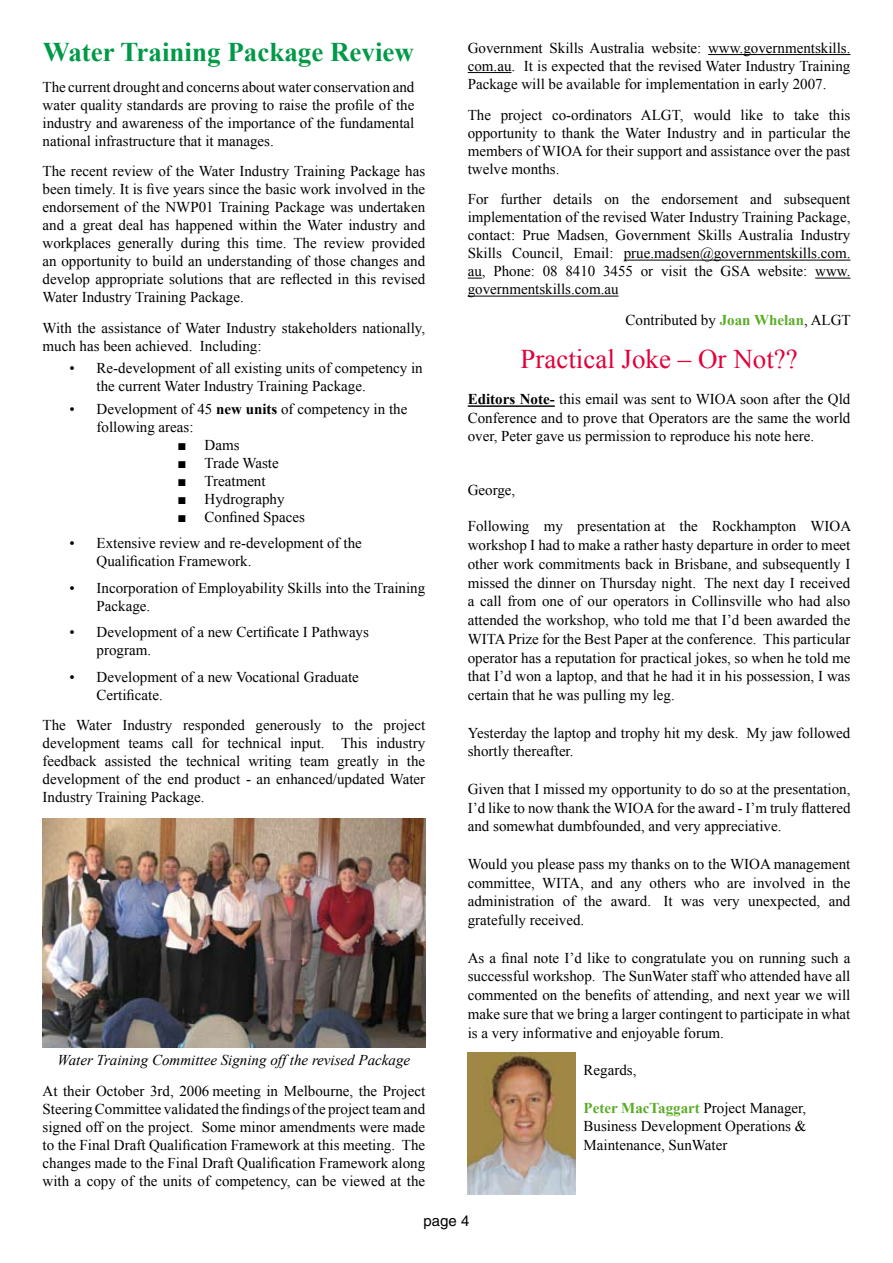
<style>
.page{position:relative;width:893px;height:1263px;background:#fff}
.page>*{position:absolute;margin:0;border:0;box-sizing:border-box;transform-origin:0 0}
.t1{font:700 27px "Times New Roman";color:#009947}
.t2{font:27px "Times New Roman";color:#e2003b}
.t3{font:15px/18px "Times New Roman";color:#000;text-align:justify}
.t4{font:italic 15px "Times New Roman";color:#000}
.t5{font:15px "Helvetica";color:#000}
.s1{font-weight:700}
.s2{font-weight:700;color:#5bac26}
</style>
<div class="page">
<img style="left:43px;top:818px;width:382px;height:229px">
<hr style="left:708px;top:54px;width:142px;height:1px;background:#000">
<hr style="left:468px;top:72px;width:43px;height:1px;background:#000">
<hr style="left:624px;top:260px;width:226px;height:1px;background:#000">
<svg style="left:468px;top:278px;width:14px;height:1px"></svg>
<hr style="left:815px;top:278px;width:35px;height:1px;background:#000">
<hr style="left:468px;top:296px;width:151px;height:1px;background:#000">
<hr style="left:468px;top:405px;width:87px;height:2px;background:#000">
<img style="left:468px;top:1053px;width:107px;height:142px">
<h1 class="t1" style="left:43px;top:33px;width:373px">Water Training Package Review</h1>
<p class="t3" style="left:43px;top:77px;width:373px">The current drought and concerns about water conservation and water quality standards are proving to raise the profile of the industry and awareness of the importance of the fundamental national infrastructure that it manages.</p>
<p class="t3" style="left:43px;top:162px;width:384px">The recent review of the Water Industry Training Package has been timely. It is five years since the basic work involved in the endorsement of the NWP01 Training Package was undertaken and a great deal has happened within the Water industry and workplaces generally during this time. The review provided an opportunity to build an understanding of those changes and develop appropriate solutions that are reflected in this revised Water Industry Training Package.</p>
<p class="t3" style="left:43px;top:319px;width:384px">With the assistance of Water Industry stakeholders nationally, much has been achieved. Including:</p>
<p class="t3" style="left:97px;top:359px;width:328px;text-indent:-27px">• Re-development of all existing units of competency in the current Water Industry Training Package.</p>
<p class="t3" style="left:97px;top:399px;width:312px;text-indent:-27px">• Development of 45 <span class="s1">new units</span> of competency in the following areas:</p>
<p class="t3" style="left:178px;top:435px;width:63px">■ Dams</p>
<p class="t3" style="left:178px;top:453px;width:103px">■ Trade Waste</p>
<p class="t3" style="left:178px;top:471px;width:90px">■ Treatment</p>
<p class="t3" style="left:178px;top:489px;width:108px">■ Hydrography</p>
<p class="t3" style="left:178px;top:507px;width:129px">■ Confined Spaces</p>
<p class="t3" style="left:97px;top:534px;width:267px;text-indent:-27px">• Extensive review and re-development of the<br>Qualification Framework.</p>
<p class="t3" style="left:97px;top:578px;width:330px;text-indent:-27px">• Incorporation of Employability Skills into the Training<br>Package.</p>
<p class="t3" style="left:97px;top:623px;width:274px;text-indent:-27px">• Development of a new Certificate I Pathways program.</p>
<p class="t3" style="left:97px;top:667px;width:264px;text-indent:-27px">• Development of a new Vocational Graduate<br>Certificate.</p>
<p class="t3" style="left:43px;top:716px;width:384px">The Water Industry responded generously to the project development teams call for technical input. This industry feedback assisted the technical writing team greatly in the development of the end product - an enhanced/updated Water Industry Training Package.</p>
<p class="t4" style="left:58px;top:1050px;width:354px">Water Training Committee Signing off the revised Package</p>
<p class="t3" style="left:43px;top:1082px;width:384px">At their October 3rd, 2006 meeting in Melbourne, the Project Steering Committee validated the findings of the project team and signed off on the project. Some minor amendments were made to the Final Draft Qualification Framework at this meeting. The changes made to the Final Draft Qualification Framework along with a copy of the units of competency, can be viewed at the</p>
<p class="t3" style="left:468px;top:39px;width:384px">Government Skills Australia website: www.governmentskills. com.au. It is expected that the revised Water Industry Training Package will be available for implementation in early 2007.</p>
<p class="t3" style="left:468px;top:105px;width:384px">The project co-ordinators ALGT, would like to take this opportunity to thank the Water Industry and in particular the members of WIOA for their support and assistance over the past twelve months.</p>
<p class="t3" style="left:468px;top:190px;width:384px">For further details on the endorsement and subsequent implementation of the revised Water Industry Training Package, contact: Prue Madsen, Government Skills Australia Industry Skills Council, Email: prue.madsen@governmentskills.com. au, Phone: 08 8410 3455 or visit the GSA website: www. governmentskills.com.au</p>
<p class="t3" style="left:626px;top:311px;width:227px">Contributed by <span class="s2">Joan Whelan</span>, ALGT</p>
<h1 class="t2" style="left:520px;top:341px;width:279px">Practical Joke – Or Not??</h1>
<p class="t3" style="left:468px;top:390px;width:384px"><span class="s1">Editors Note-</span> this email was sent to WIOA soon after the Qld Conference and to prove that Operators are the same the world over, Peter gave us permission to reproduce his note here.</p>
<p class="t3" style="left:468px;top:480px;width:49px">George,</p>
<p class="t3" style="left:468px;top:517px;width:385px;line-height:18.8px">Following my presentation at the Rockhampton WIOA workshop I had to make a rather hasty departure in order to meet other work commitments back in Brisbane, and subsequently I missed the dinner on Thursday night. The next day I received a call from one of our operators in Collinsville who had also attended the workshop, who told me that I’d been awarded the WITA Prize for the Best Paper at the conference. This particular operator has a reputation for practical jokes, so when he told me that I’d won a laptop, and that he had it in his possession, I was certain that he was pulling my leg.</p>
<p class="t3" style="left:468px;top:723px;width:384px;line-height:18.8px">Yesterday the laptop and trophy hit my desk. My jaw followed shortly thereafter.</p>
<p class="t3" style="left:468px;top:779px;width:384px;line-height:18.8px">Given that I missed my opportunity to do so at the presentation, I’d like to now thank the WIOA for the award - I’m truly flattered and somewhat dumbfounded, and very appreciative.</p>
<p class="t3" style="left:468px;top:854px;width:384px;line-height:18.8px">Would you please pass my thanks on to the WIOA management committee, WITA, and any others who are involved in the administration of the award. It was very unexpected, and gratefully received.</p>
<p class="t3" style="left:468px;top:948px;width:384px;line-height:18.8px">As a final note I’d like to congratulate you on running such a successful workshop. The SunWater staff who attended have all commented on the benefits of attending, and next year we will make sure that we bring a larger contingent to participate in what is a very informative and enjoyable forum.</p>
<p class="t3" style="left:584px;top:1061px;width:54px">Regards,</p>
<p class="t3" style="left:584px;top:1098px;width:224px;line-height:18.8px"><span class="s2">Peter MacTaggart</span> Project Manager, Business Development Operations &amp; Maintenance, SunWater</p>
<p class="t5" style="left:424px;top:1212px;width:47px">page 4</p>
</div>
